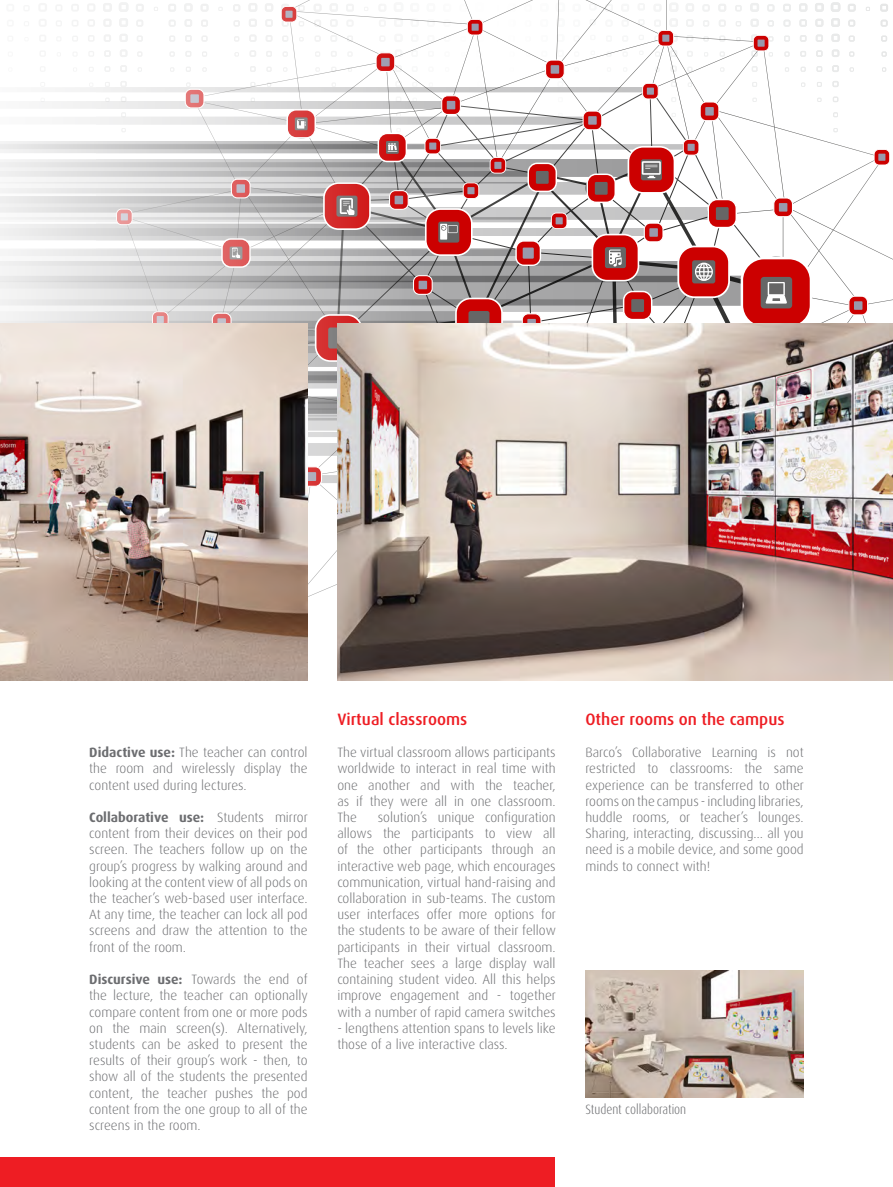
<style>
.page{position:relative;width:893px;height:1187px;background:#fff}
.page>*{position:absolute;margin:0;border:0;box-sizing:border-box;transform-origin:0 0}
.t1{font:500 16.5px "Dax Pro";color:#ee1d23}
.t2{font:300 13.5px/16.2px "Dax Pro";color:#6c6d70;text-align:justify}
.t3{font:300 condensed 13.5px "Dax Pro";color:#6c6d70}
.s1{font-weight:700}
</style>
<div class="page">
<svg style="left:103px;top:0;width:790px;height:597px"></svg>
<svg style="left:874px;top:149px;width:16px;height:16px"></svg>
<div style="left:878px;top:154px;width:7px;height:7px;background:#9999ac"></div>
<svg style="left:848px;top:295px;width:20px;height:20px"></svg>
<div style="left:854px;top:301px;width:8px;height:9px;background:#9999ac"></div>
<svg style="left:0;top:6px;width:812px;height:527px"></svg>
<div style="left:0;top:1157px;width:555px;height:29px;background:#ee1d23"></div>
<img style="left:585px;top:970px;width:219px;height:127px">
<img style="left:0;top:323px;width:308px;height:357px">
<img style="left:337px;top:323px;width:556px;height:357px">
<p class="t2" style="left:89px;top:744px;width:220px"><span class="s1">Didactive use:</span> The teacher can control the room and wirelessly display the content used during lectures.</p>
<p class="t2" style="left:89px;top:809px;width:220px"><span class="s1">Collaborative use:</span> Students mirror content from their devices on their pod screen. The teachers follow up on the group’s progress by walking around and looking at the content view of all pods on the teacher’s web-based user interface.<br>At any time, the teacher can lock all pod screens and draw the attention to the front of the room.</p>
<p class="t2" style="left:89px;top:971px;width:220px"><span class="s1">Discursive use:</span> Towards the end of the lecture, the teacher can optionally compare content from one or more pods on the main screen(s). Alternatively, students can be asked to present the results of their group’s work - then, to show all of the students the presented content, the teacher pushes the pod content from the one group to all of the screens in the room.</p>
<p class="t1" style="left:337px;top:708px;width:132px">Virtual classrooms</p>
<p class="t2" style="left:337px;top:744px;width:220px">The virtual classroom allows participants worldwide to interact in real time with one another and with the teacher, as if they were all in one classroom.<br>The</p>
<p class="t2" style="left:337px;top:809px;width:220px;text-indent:40px">solution’s unique configuration allows the participants to view all of the other participants through an interactive web page, which encourages communication, virtual hand-raising and collaboration in sub-teams. The custom user interfaces offer more options for the students to be aware of their fellow participants in their virtual classroom.<br>The teacher sees a large display wall containing student video. All this helps improve engagement and - together with a number of rapid camera switches</p>
<p class="t2" style="left:337px;top:1019px;width:220px">- lengthens attention spans to levels like those of a live interactive class.</p>
<p class="t1" style="left:585px;top:708px;width:201px">Other rooms on the campus</p>
<p class="t2" style="left:585px;top:744px;width:220px">Barco’s Collaborative Learning is not restricted to classrooms: the same experience can be transferred to other rooms on the campus - including libraries, huddle rooms, or teacher’s lounges.<br>Sharing, interacting, discussing… all you need is a mobile device, and some good minds to connect with!</p>
<p class="t3" style="left:585px;top:1100px;width:102px">Student collaboration</p>
</div>
